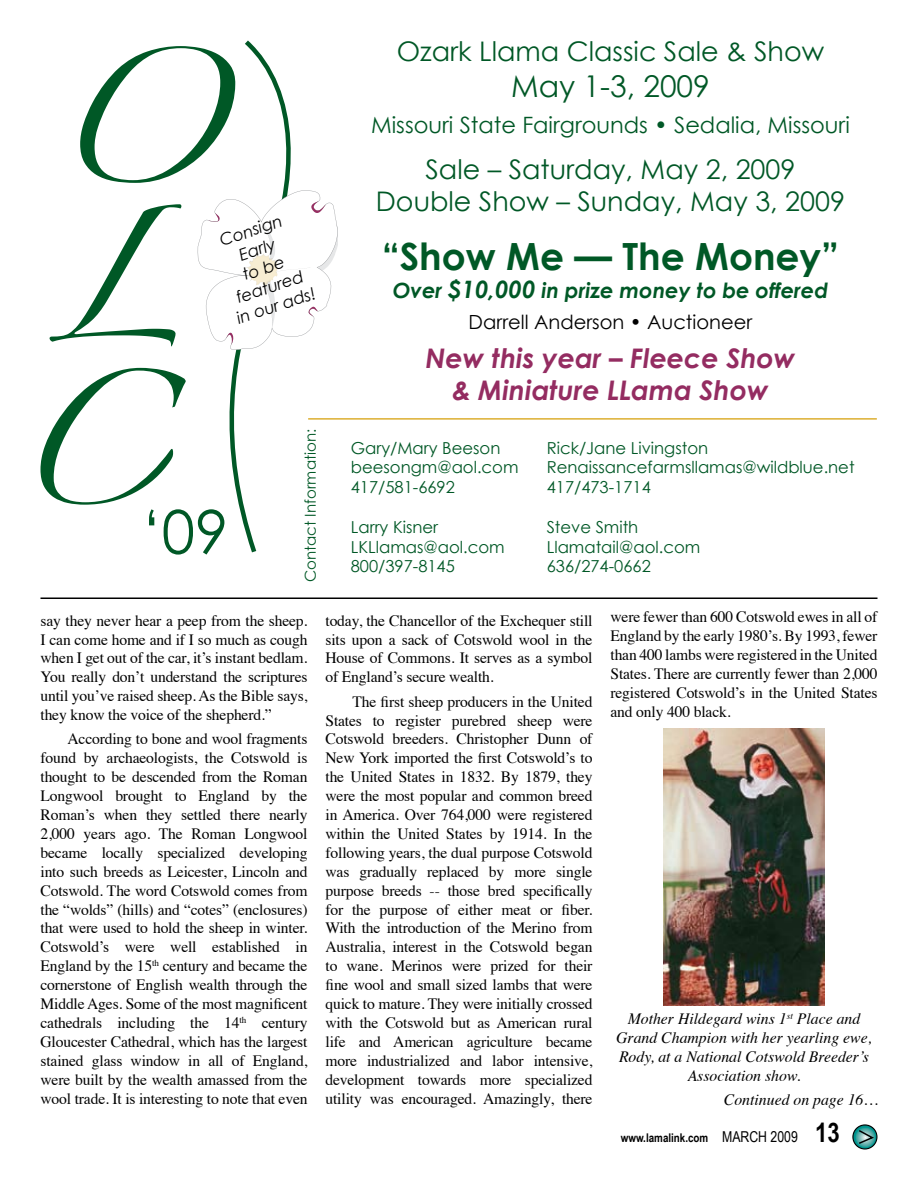
<style>
.page{position:relative;width:918px;height:1188px;background:#fff}
.page>*{position:absolute;margin:0;border:0;box-sizing:border-box;transform-origin:0 0}
.t1{font:60px "Century Gothic";color:#005826}
.t2{font:700 37.5px "Century Gothic";color:#005826}
.t3{font:30px "Century Gothic";color:#005826}
.t4{font:27px/32.4px "Century Gothic";color:#005826;text-align:center}
.t5{font:italic 700 27px/32.4px "Century Gothic";color:#942c61;text-align:center}
.t6{font:22.5px "Century Gothic";color:#005826}
.t7{font:italic 700 21px "Century Gothic";color:#005826}
.t8{font:19.5px "Century Gothic";color:#000}
.t9{font:16.5px/19.8px "Century Gothic";color:#005826}
.t10{font:italic 16.5px/19.8px "Century Gothic";color:#000;text-align:center}
.t11{font:15.75px/18.9px "Times";letter-spacing:-.01em;color:#000;text-align:justify}
.t12{font:italic 15.75px/18.9px "Times";color:#000;text-align:center}
.t13{font:15px "Century Gothic";color:#005826}
.t14{font:700 12px "Arial Narrow";color:#000}
.s1{font-size:24px}
.s2{font-weight:400;font-size:15px}
.s3{font-size:27px}
</style>
<div class="page">
<svg style="left:853px;top:1125px;width:24px;height:24px"></svg>
<div style="left:852px;top:1124px;width:26px;height:26px;border:1px solid #000;border-radius:50%"></div>
<svg style="left:857px;top:1129px;width:19px;height:16px"></svg>
<hr style="left:308px;top:418px;width:569px;height:2px;background:#dcaf31">
<svg style="left:41px;top:40px;width:297px;height:513px"></svg>
<img style="left:245px;top:253px;width:34px;height:34px">
<hr style="left:40px;top:598px;width:838px;height:1px;background:#000">
<img style="left:663px;top:728px;width:162px;height:277px">
<p class="t10" style="left:208px;top:234px;width:84px;rotate:-19deg">Consign<br>Early<br>to be featured in our ads!</p>
<p class="t1" style="left:141px;top:495px;width:89px">‘09</p>
<p class="t13" style="left:301px;top:582px;width:154px;rotate:-90deg">Contact Information:</p>
<p class="t4" style="left:397px;top:34px;width:429px">Ozark Llama Classic Sale &amp; Show</p>
<p class="t3" style="left:511px;top:68px;width:200px">May 1-3, 2009</p>
<p class="t6" style="left:371px;top:111px;width:480px">Missouri State Fairgrounds • Sedalia, Missouri</p>
<p class="t4" style="left:376px;top:152px;width:471px">Sale – Saturday, May 2, 2009<br>Double Show – Sunday, May 3, 2009</p>
<p class="t2" style="left:382px;top:232px;width:459px">“Show Me — The Money”</p>
<p class="t7" style="left:393px;top:277px;width:437px">Over <span class="s1">$10,000</span> in prize money to be offered</p>
<p class="t8" style="left:469px;top:310px;width:285px">Darrell Anderson • Auctioneer</p>
<p class="t5" style="left:426px;top:341px;width:371px">New this year – Fleece Show &amp; Miniature LLama Show</p>
<p class="t9" style="left:351px;top:438px;width:169px">Gary/Mary Beeson beesongm@aol.com<br>417/581-6692</p>
<p class="t9" style="left:351px;top:517px;width:155px">Larry Kisner<br>LKLlamas@aol.com<br>800/397-8145</p>
<p class="t9" style="left:547px;top:438px;width:309px">Rick/Jane Livingston<br>Renaissancefarmsllamas@wildblue.net<br>417/473-1714</p>
<p class="t9" style="left:547px;top:517px;width:155px">Steve Smith<br>Llamatail@aol.com<br>636/274-0662</p>
<p class="t11" style="left:40px;top:610px;width:269px">say they never hear a peep from the sheep.<br>I can come home and if I so much as cough when I get out of the car, it’s instant bedlam.<br>You really don’t understand the scriptures until you’ve raised sheep. As the Bible says, they know the voice of the shepherd.”</p>
<p class="t11" style="left:40px;top:728px;width:269px;text-indent:27px">According to bone and wool fragments found by archaeologists, the Cotswold is thought to be descended from the Roman Longwool brought to England by the Roman’s when they settled there nearly 2,000 years ago. The Roman Longwool became locally specialized developing into such breeds as Leicester, Lincoln and Cotswold. The word Cotswold comes from the “wolds” (hills) and “cotes” (enclosures) that were used to hold the sheep in winter.<br>Cotswold’s were well established in England by the 15<sup>th</sup> century and became the cornerstone of English wealth through the Middle Ages. Some of the most magnificent cathedrals including the 14<sup>th</sup> century Gloucester Cathedral, which has the largest stained glass window in all of England, were built by the wealth amassed from the wool trade. It is interesting to note that even</p>
<p class="t11" style="left:326px;top:610px;width:269px">today, the Chancellor of the Exchequer still sits upon a sack of Cotswold wool in the House of Commons. It serves as a symbol of England’s secure wealth.</p>
<p class="t11" style="left:326px;top:691px;width:269px;text-indent:27px">The first sheep producers in the United States to register purebred sheep were Cotswold breeders. Christopher Dunn of New York imported the first Cotswold’s to the United States in 1832. By 1879, they were the most popular and common breed in America. Over 764,000 were registered within the United States by 1914. In the following years, the dual purpose Cotswold was gradually replaced by more single purpose breeds -- those bred specifically for the purpose of either meat or fiber.<br>With the introduction of the Merino from Australia, interest in the Cotswold began to wane. Merinos were prized for their fine wool and small sized lambs that were quick to mature. They were initially crossed with the Cotswold but as American rural life and American agriculture became more industrialized and labor intensive, development towards more specialized utility was encouraged. Amazingly, there</p>
<p class="t11" style="left:610px;top:606px;width:269px">were fewer than 600 Cotswold ewes in all of England by the early 1980’s. By 1993, fewer than 400 lambs were registered in the United States. There are currently fewer than 2,000 registered Cotswold’s in the United States and only 400 black.</p>
<p class="t12" style="left:616px;top:1009px;width:257px">Mother Hildegard wins 1<sup>st</sup> Place and<br>Grand Champion with her yearling ewe,<br>Rody, at a National Cotswold Breeder’s<br>Association show.</p>
<p class="t12" style="left:724px;top:1089px;width:155px">Continued on page 16…</p>
<p class="t14" style="left:621px;top:1129px;width:220px">www.lamalink.com <span class="s2">MARCH 2009</span> <span class="s3">13</span></p>
</div>
